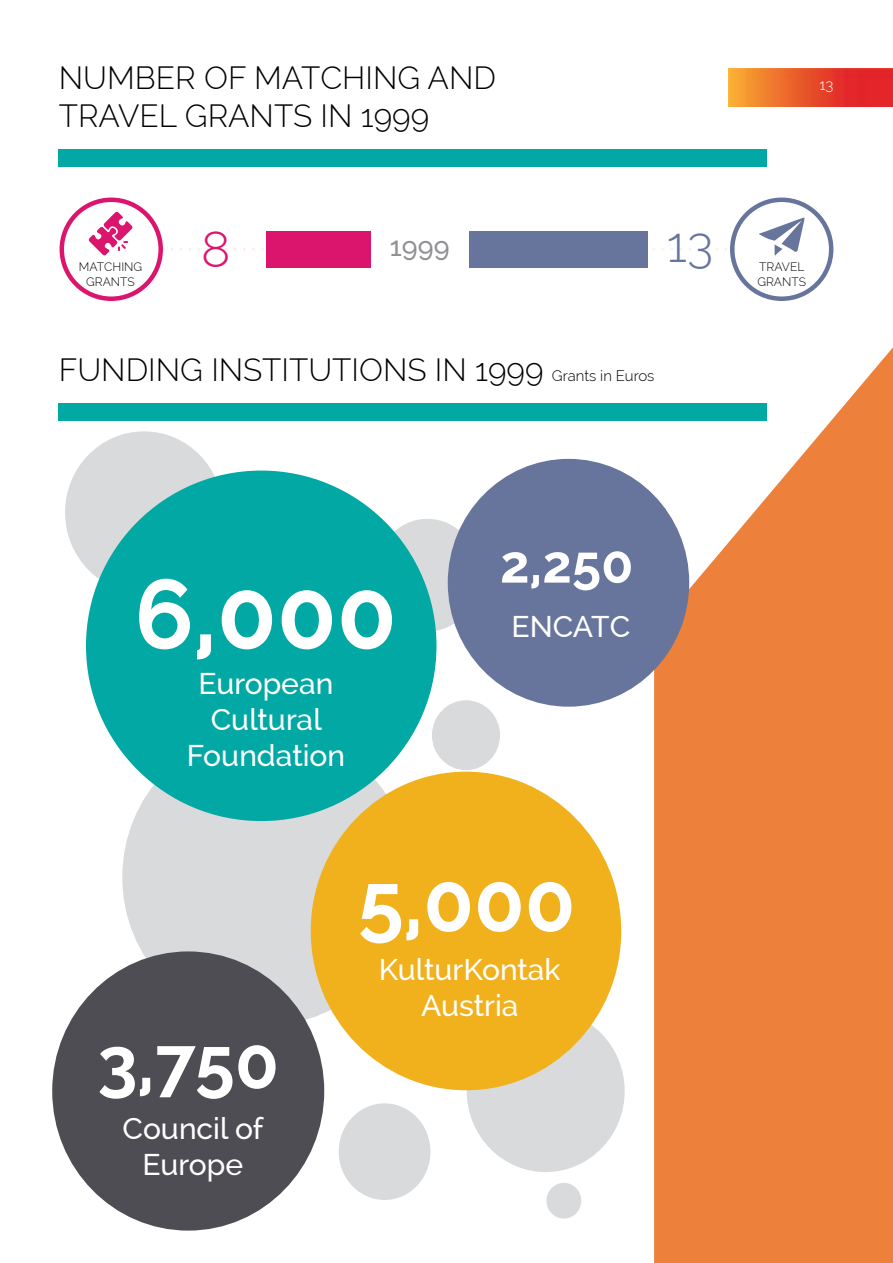
<style>
.page{position:relative;width:893px;height:1263px;background:#fff}
.page>*{position:absolute;margin:0;border:0;box-sizing:border-box;transform-origin:0 0}
.t1{font:700 97.5px "Raleway";color:#fff}
.t2{font:700 82.5px "Raleway";color:#fff}
.t3{font:700 72px "Raleway";color:#fff}
.t4{font:700 52.5px "Raleway";color:#fff}
.t5{font:300 49.5px "Raleway";color:#67759c}
.t6{font:300 49.5px "Raleway";color:#db156e}
.t7{font:300 31.5px "Raleway";color:#000}
.t8{font:500 30px/36px "Raleway";color:#fff;text-align:center}
.t9{font:500 27px "Raleway";color:#929195}
.t10{font:300 15px "Raleway";color:#fff}
.t11{font:300 12px/14.4px "Raleway";color:#000}
.s1{font-size:15px}
</style>
<div class="page">
<img style="left:728px;top:69px;width:165px;height:37px">
<svg style="left:172px;top:248px;width:92px;height:3px"></svg>
<svg style="left:653px;top:248px;width:74px;height:2px"></svg>
<img style="left:654px;top:347px;width:239px;height:916px">
<div style="left:59px;top:149px;width:708px;height:18px;background:#02a8a4"></div>
<div style="left:59px;top:403px;width:708px;height:17px;background:#02a8a4"></div>
<div style="left:266px;top:231px;width:104px;height:36px;background:#db156e"></div>
<div style="left:468px;top:231px;width:180px;height:36px;background:#67759c"></div>
<svg style="left:759px;top:217px;width:45px;height:38px"></svg>
<svg style="left:89px;top:212px;width:44px;height:44px"></svg>
<div style="left:60px;top:198px;width:103px;height:103px;border:4px solid #db156e;border-radius:50%"></div>
<div style="left:730px;top:198px;width:103px;height:103px;border:4px solid #67759c;border-radius:50%"></div>
<div style="left:122px;top:729px;width:289px;height:296px;background:#d8dadb;border-radius:50%"></div>
<div style="left:432px;top:700px;width:68px;height:70px;background:#d8dadb;border-radius:50%"></div>
<div style="left:375px;top:519px;width:105px;height:112px;background:#d8dadb;border-radius:50%"></div>
<div style="left:65px;top:431px;width:158px;height:162px;background:#d8dadb;border-radius:50%"></div>
<div style="left:467px;top:1010px;width:158px;height:162px;background:#d8dadb;border-radius:50%"></div>
<div style="left:339px;top:1103px;width:91px;height:97px;background:#d8dadb;border-radius:50%"></div>
<div style="left:546px;top:1183px;width:35px;height:35px;background:#d8dadb;border-radius:50%"></div>
<div style="left:86px;top:471px;width:350px;height:350px;background:#02a8a4;border-radius:50%"></div>
<div style="left:311px;top:772px;width:310px;height:318px;background:#f0b11d;border-radius:50%"></div>
<div style="left:52px;top:951px;width:272px;height:279px;background:#4e4d53;border-radius:50%"></div>
<div style="left:448px;top:459px;width:241px;height:248px;background:#67759c;border-radius:50%"></div>
<p class="t7" style="left:59px;top:60px;width:439px">NUMBER OF MATCHING AND</p>
<p class="t7" style="left:59px;top:97px;width:372px">TRAVEL GRANTS IN 1999</p>
<p class="t11" style="left:79px;top:260px;width:65px;text-align:center">MATCHING<br>GRANTS</p>
<h3 class="t6" style="left:201px;top:220px;width:31px">8</h3>
<p class="t9" style="left:390px;top:231px;width:61px">1999</p>
<h3 class="t5" style="left:667px;top:216px;width:48px">13</h3>
<p class="t7" style="left:59px;top:352px;width:597px">FUNDING INSTITUTIONS IN 1999 <span class="s1">Grants in Euros</span></p>
<p class="t10" style="left:819px;top:76px;width:16px">13</p>
<p class="t11" style="left:757px;top:260px;width:50px">TRAVEL<br>GRANTS</p>
<h1 class="t1" style="left:135px;top:558px;width:264px">6,000</h1>
<p class="t8" style="left:187px;top:665px;width:160px">European<br>Cultural<br>Foundation</p>
<h3 class="t4" style="left:500px;top:534px;width:135px">2,250</h3>
<p class="t8" style="left:511px;top:608px;width:120px">ENCATC</p>
<h2 class="t2" style="left:358px;top:855px;width:219px">5,000</h2>
<h3 class="t3" style="left:97px;top:1022px;width:183px">3,750</h3>
<p class="t8" style="left:123px;top:1110px;width:143px">Council of<br>Europe</p>
<p class="t8" style="left:379px;top:951px;width:183px">KulturKontak<br>Austria</p>
</div>
